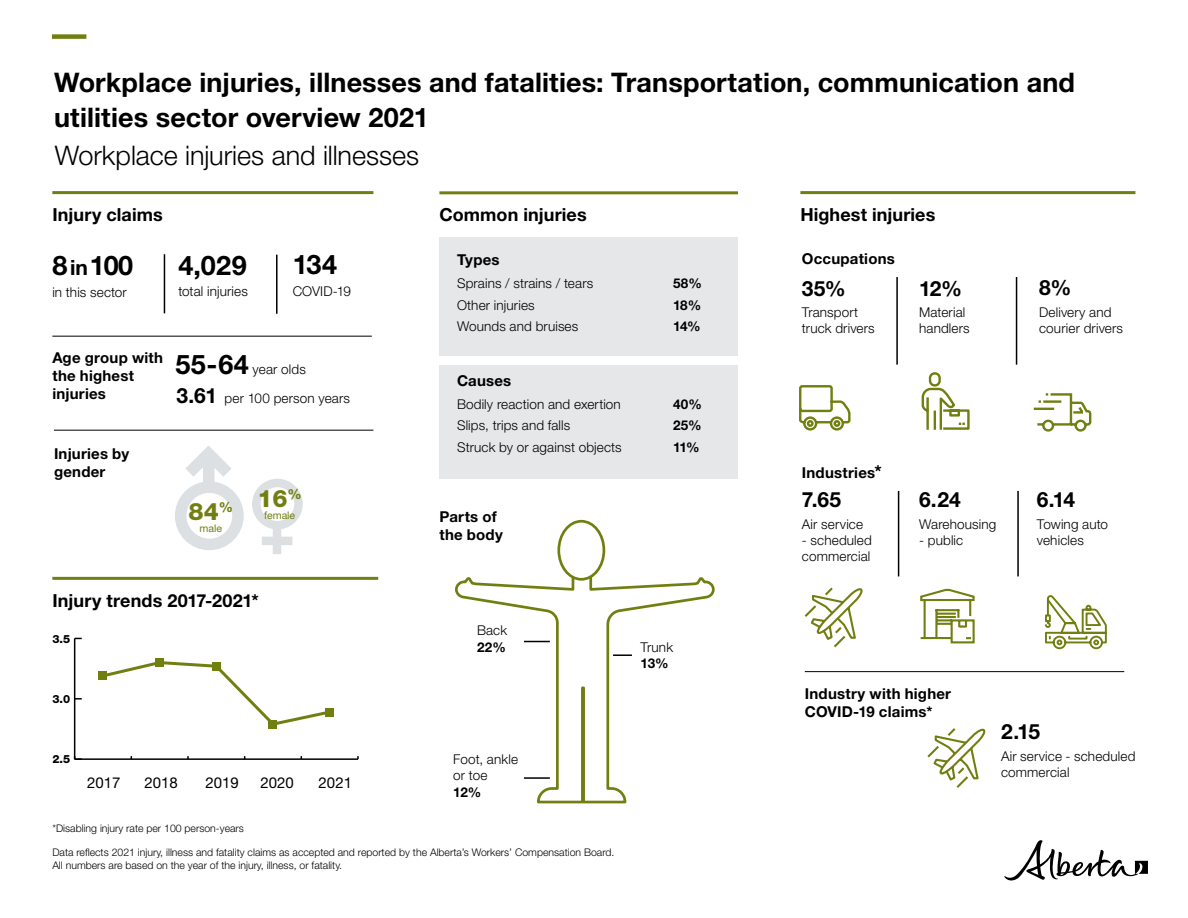
<style>
.page{position:relative;width:1188px;height:918px;background:#fff}
.page>*{position:absolute;margin:0;border:0;box-sizing:border-box;transform-origin:0 0}
.Body_Copy{font:700 27px/34.5px "Helvetica Neue LT Std";letter-spacing:.005em;color:#000}
.Body_Copy-2{font:300 27px "Helvetica Neue LT Std";letter-spacing:-.005em;color:#000}
.t1{font:800 24px "Helvetica Neue LT Std";color:#717f11}
.Body_Copy-3{font:700 21px "Helvetica Neue LT Std";letter-spacing:-.015em;color:#000}
.Subheading_1{font:700 18px "Helvetica Neue LT Std";letter-spacing:.005em;color:#000}
.Subheading_2{font:700 15px/18px "Helvetica Neue LT Std";letter-spacing:.015em;color:#000}
.t2{font:15px "Helvetica Neue LT Std";color:#000}
.Body_Copy-4{font:300 13.5px/16.2px "Helvetica Neue LT Std";letter-spacing:.01em;color:#000}
.Body_Copy-5{font:700 13.5px "Helvetica Neue LT Std";letter-spacing:.005em;color:#000}
.t3{font:800 11.25px "Helvetica Neue LT Std";color:#000}
.t4{font:300 10.5px "Helvetica Neue LT Std";color:#000}
.t5{font:10.5px "Helvetica Neue LT Std";color:#717f11}
.s1{font-size:21px}
.s2{font-weight:700;font-size:27px}
.s3{font-weight:700;font-size:21px}
.s4{font-weight:700}
.s5{font-size:18px}
</style>
<div class="page">
<div style="left:439px;top:365px;width:299px;height:113px;background:#e6e7e8"></div>
<div style="left:439px;top:238px;width:299px;height:118px;background:#e6e7e8"></div>
<hr style="left:52px;top:191px;width:321px;height:3px;background:#717f11">
<svg style="left:455px;top:569px;width:258px;height:235px"></svg>
<div style="left:559px;top:521px;width:45px;height:58px;background:#fff;border-radius:50%"></div>
<div style="left:557px;top:520px;width:48px;height:61px;border:3px solid #717f11;border-radius:50%"></div>
<hr style="left:439px;top:191px;width:299px;height:3px;background:#717f11">
<hr style="left:800px;top:191px;width:335px;height:3px;background:#717f11">
<hr style="left:52px;top:577px;width:326px;height:3px;background:#717f11">
<hr style="left:164px;top:254px;width:1px;height:59px;background:#000">
<hr style="left:276px;top:255px;width:2px;height:59px;background:#000">
<hr style="left:896px;top:277px;width:2px;height:88px;background:#000">
<hr style="left:1016px;top:277px;width:1px;height:88px;background:#000">
<hr style="left:52px;top:336px;width:320px;height:1px;background:#000">
<hr style="left:54px;top:430px;width:319px;height:1px;background:#000">
<svg style="left:252px;top:479px;width:51px;height:75px"></svg>
<svg style="left:175px;top:446px;width:69px;height:104px"></svg>
<hr style="left:898px;top:491px;width:1px;height:85px;background:#000">
<hr style="left:1017px;top:491px;width:2px;height:85px;background:#000">
<svg style="left:613px;top:654px;width:19px;height:2px"></svg>
<svg style="left:524px;top:641px;width:26px;height:1px"></svg>
<hr style="left:524px;top:777px;width:26px;height:2px;background:#000">
<hr style="left:805px;top:671px;width:319px;height:1px;background:#000">
<svg style="left:799px;top:385px;width:52px;height:46px"></svg>
<svg style="left:921px;top:372px;width:49px;height:58px"></svg>
<svg style="left:1033px;top:393px;width:59px;height:39px"></svg>
<svg style="left:804px;top:587px;width:59px;height:61px"></svg>
<svg style="left:927px;top:728px;width:59px;height:60px"></svg>
<svg style="left:920px;top:588px;width:55px;height:56px"></svg>
<svg style="left:1045px;top:595px;width:62px;height:55px"></svg>
<hr style="left:75px;top:758px;width:283px;height:2px;background:#000">
<hr style="left:74px;top:638px;width:1px;height:121px;background:#000">
<svg style="left:75px;top:698px;width:7px;height:2px"></svg>
<svg style="left:107px;top:661px;width:218px;height:64px"></svg>
<div style="left:98px;top:671px;width:9px;height:9px;background:#717f11"></div>
<div style="left:155px;top:658px;width:9px;height:9px;background:#717f11"></div>
<div style="left:212px;top:662px;width:9px;height:9px;background:#717f11"></div>
<div style="left:268px;top:720px;width:9px;height:9px;background:#717f11"></div>
<div style="left:325px;top:708px;width:9px;height:9px;background:#717f11"></div>
<div style="left:52px;top:34px;width:34px;height:5px;background:#717f11"></div>
<svg style="left:1004px;top:840px;width:144px;height:41px"></svg>
<p class="Body_Copy" style="left:54px;top:65px;width:1023px">Workplace injuries, illnesses and fatalities: Transportation, communication and utilities sector overview 2021</p>
<p class="Body_Copy-2" style="left:55px;top:139px;width:366px">Workplace injuries and illnesses</p>
<p class="Subheading_1" style="left:52px;top:204px;width:112px">Injury claims</p>
<p class="Subheading_1" style="left:439px;top:204px;width:149px">Common injuries</p>
<p class="Subheading_1" style="left:800px;top:204px;width:136px">Highest injuries</p>
<p class="Subheading_2" style="left:802px;top:250px;width:95px">Occupations</p>
<p class="Subheading_2" style="left:457px;top:250px;width:44px">Types</p>
<p class="Body_Copy-4" style="left:457px;top:275px;width:138px">Sprains / strains / tears</p>
<p class="Body_Copy-5" style="left:673px;top:275px;width:30px">58%</p>
<p class="Body_Copy-4" style="left:457px;top:296px;width:79px">Other injuries</p>
<p class="Body_Copy-5" style="left:673px;top:296px;width:30px">18%</p>
<p class="Body_Copy-4" style="left:457px;top:318px;width:123px">Wounds and bruises</p>
<p class="Body_Copy-5" style="left:673px;top:318px;width:29px">14%</p>
<p class="Body_Copy" style="left:293px;top:247px;width:46px">134</p>
<p class="Body_Copy-4" style="left:293px;top:283px;width:60px">COVID-19</p>
<p class="Body_Copy" style="left:178px;top:247px;width:70px">4,029</p>
<p class="Body_Copy-4" style="left:178px;top:283px;width:71px">total injuries</p>
<p class="Body_Copy" style="left:52px;top:248px;width:82px">8 <span class="s1">in</span> 100</p>
<p class="Body_Copy-4" style="left:52px;top:283px;width:76px">in this sector</p>
<p class="Body_Copy-3" style="left:802px;top:275px;width:46px">35%</p>
<p class="Body_Copy-4" style="left:802px;top:304px;width:74px">Transport truck drivers</p>
<p class="Body_Copy-3" style="left:919px;top:275px;width:45px">12%</p>
<p class="Body_Copy-4" style="left:919px;top:304px;width:52px">Material handlers</p>
<p class="Subheading_2" style="left:52px;top:348px;width:112px">Age group with the highest injuries</p>
<p class="Body_Copy-4" style="left:175px;top:361px;width:132px"><span class="s2">55-64</span> year olds</p>
<p class="Body_Copy-4" style="left:176px;top:390px;width:175px"><span class="s3">3.61</span> per 100 person years</p>
<p class="Subheading_2" style="left:54px;top:445px;width:77px">Injuries by gender</p>
<p class="t1" style="left:189px;top:497px;width:46px">84<sup>%</sup></p>
<p class="t5" style="left:200px;top:522px;width:24px">male</p>
<p class="t1" style="left:257px;top:485px;width:46px">16<sup>%</sup></p>
<p class="t5" style="left:264px;top:509px;width:33px">female</p>
<p class="Subheading_1" style="left:52px;top:589px;width:208px">Injury trends 2017-2021*</p>
<p class="t3" style="left:52px;top:632px;width:19px">3.5</p>
<p class="t3" style="left:52px;top:692px;width:19px">3.0</p>
<p class="Subheading_2" style="left:457px;top:371px;width:56px">Causes</p>
<p class="Body_Copy-4" style="left:457px;top:396px;width:165px">Bodily reaction and exertion</p>
<p class="Body_Copy-5" style="left:673px;top:396px;width:30px">40%</p>
<p class="Body_Copy-4" style="left:457px;top:417px;width:115px">Slips, trips and falls</p>
<p class="Body_Copy-5" style="left:673px;top:417px;width:30px">25%</p>
<p class="Body_Copy-4" style="left:457px;top:439px;width:166px">Struck by or against objects</p>
<p class="Body_Copy-5" style="left:673px;top:439px;width:28px">11%</p>
<p class="Subheading_2" style="left:439px;top:508px;width:65px">Parts of the body</p>
<p class="Body_Copy-4" style="left:477px;top:622px;width:32px">Back<br><span class="s4">22%</span></p>
<p class="Body_Copy-4" style="left:641px;top:638px;width:34px">Trunk<br><span class="s4">13%</span></p>
<p class="Subheading_2" style="left:802px;top:464px;width:82px">Industries<span class="s5">*</span></p>
<p class="Body_Copy-3" style="left:802px;top:487px;width:41px">7.65</p>
<p class="Body_Copy-4" style="left:802px;top:516px;width:63px">Air service</p>
<p class="Body_Copy-4" style="left:802px;top:532px;width:71px">- scheduled commercial</p>
<p class="Body_Copy-3" style="left:919px;top:487px;width:43px">6.24</p>
<p class="Body_Copy-4" style="left:919px;top:516px;width:79px">Warehousing</p>
<p class="Body_Copy-4" style="left:919px;top:532px;width:46px">- public</p>
<p class="Subheading_2" style="left:805px;top:684px;width:148px">Industry with higher<br>COVID-19 claims*</p>
<p class="Body_Copy-3" style="left:1039px;top:275px;width:34px">8%</p>
<p class="Body_Copy-4" style="left:1039px;top:303px;width:85px">Delivery and courier drivers</p>
<p class="Body_Copy-3" style="left:1037px;top:487px;width:40px">6.14</p>
<p class="Body_Copy-4" style="left:1037px;top:516px;width:73px">Towing auto vehicles</p>
<p class="t3" style="left:52px;top:753px;width:19px">2.5</p>
<p class="t2" style="left:87px;top:774px;width:35px">2017</p>
<p class="t2" style="left:145px;top:774px;width:35px">2018</p>
<p class="t2" style="left:205px;top:774px;width:35px">2019</p>
<p class="t2" style="left:261px;top:774px;width:35px">2020</p>
<p class="t2" style="left:319px;top:774px;width:35px">2021</p>
<p class="t4" style="left:52px;top:822px;width:193px">*Disabling injury rate per 100 person-years</p>
<p class="Body_Copy-4" style="left:453px;top:751px;width:66px">Foot, ankle or toe<br><span class="s4">12%</span></p>
<p class="t4" style="left:52px;top:846px;width:564px">Data reflects 2021 injury, illness and fatality claims as accepted and reported by the Alberta’s Workers’ Compensation Board.</p>
<p class="t4" style="left:52px;top:859px;width:291px">All numbers are based on the year of the injury, illness, or fatality.</p>
<p class="Body_Copy-3" style="left:1001px;top:718px;width:41px">2.15</p>
<p class="Body_Copy-4" style="left:1001px;top:747px;width:136px">Air service - scheduled commercial</p>
</div>
